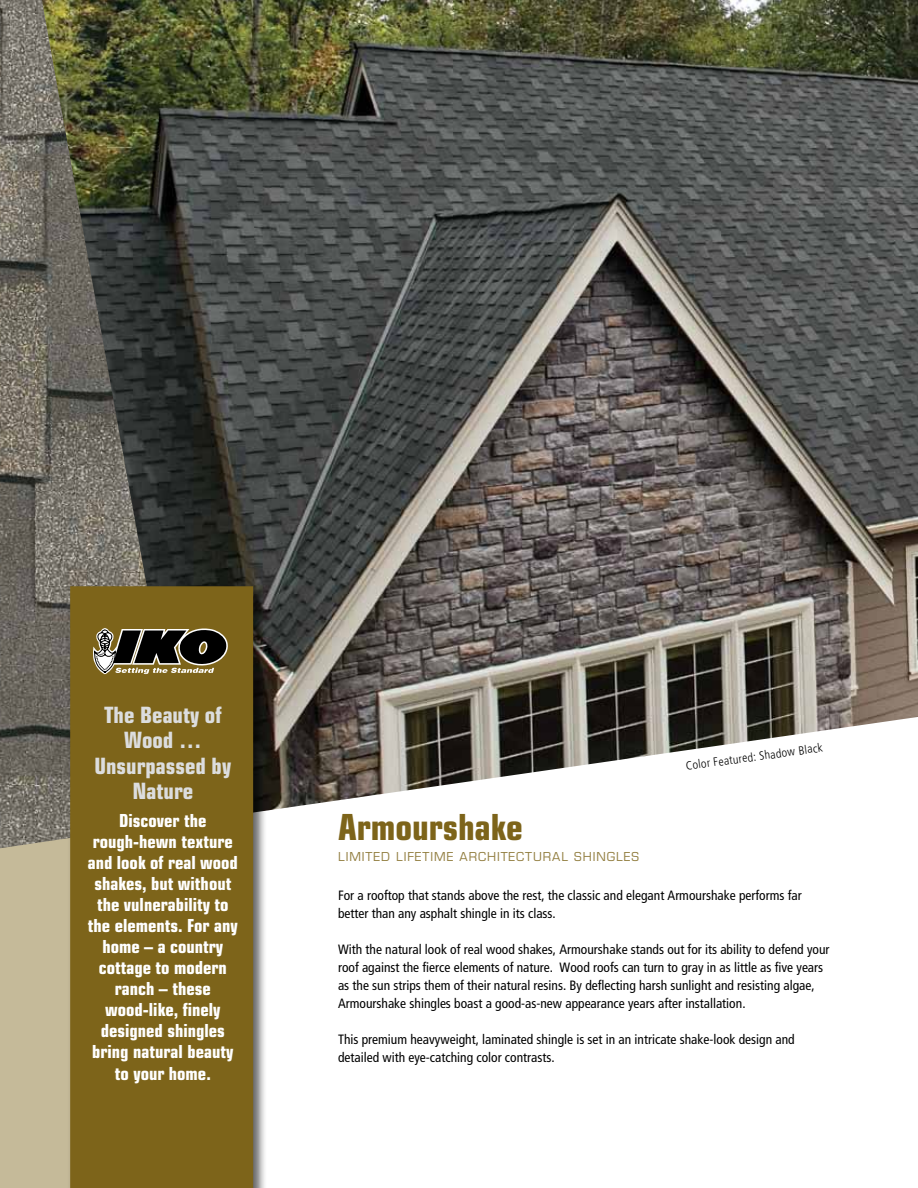
<style>
.page{position:relative;width:918px;height:1188px;background:#fff}
.page>*{position:absolute;margin:0;border:0;box-sizing:border-box;transform-origin:0 0}
.t1{font:700 condensed 36px "Eurostile LT Std";color:#7d641a}
.t2{font:700 condensed 22.5px/25.5px "Eurostile LT Std";color:#dcddde;text-align:center}
.t3{font:700 condensed 18px/21px "Eurostile LT Std";color:#fff;text-align:center}
.t4{font:condensed 13.5px/18px "Frutiger LT Std";color:#000}
.t5{font:12px "Eurostile LT Std";letter-spacing:.08em;color:#927e40}
.t6{font:300 condensed 12px "Frutiger LT Std";color:#000}
</style>
<div class="page">
<img style="left:189px;top:0;width:729px;height:811px">
<div style="left:0;top:848px;width:68px;height:340px;background:#c5ba99"></div>
<img style="left:0;top:0;width:189px;height:848px">
<div style="left:68px;top:584px;width:199px;height:604px;background:#000;opacity:.6"></div>
<div style="left:70px;top:586px;width:183px;height:602px;background:#7d641a"></div>
<svg style="left:93px;top:628px;width:135px;height:46px;background:#59523f"></svg>
<h2 class="t2" style="left:94px;top:702px;width:138px">The Beauty of<br>Wood …<br>Unsurpassed by<br>Nature</h2>
<h3 class="t3" style="left:88px;top:810px;width:152px">Discover the rough-hewn texture and look of real wood shakes, but without the vulnerability to the elements. For any home – a country cottage to modern ranch – these wood-like, finely designed shingles bring natural beauty to your home.</h3>
<h1 class="t1" style="left:338px;top:806px;width:186px">Armourshake</h1>
<p class="t5" style="left:338px;top:850px;width:302px">LIMITED LIFETIME ARCHITECTURAL SHINGLES</p>
<p class="t6" style="left:685px;top:759px;width:139px;rotate:-8deg">Color Featured: Shadow Black</p>
<p class="t4" style="left:338px;top:886px;width:465px">For a rooftop that stands above the rest, the classic and elegant Armourshake performs far better than any asphalt shingle in its class.</p>
<p class="t4" style="left:338px;top:940px;width:493px">With the natural look of real wood shakes, Armourshake stands out for its ability to defend your roof against the fierce elements of nature. Wood roofs can turn to gray in as little as five years as the sun strips them of their natural resins. By deflecting harsh sunlight and resisting algae, Armourshake shingles boast a good-as-new appearance years after installation.</p>
<p class="t4" style="left:338px;top:1030px;width:458px">This premium heavyweight, laminated shingle is set in an intricate shake-look design and detailed with eye-catching color contrasts.</p>
</div>
